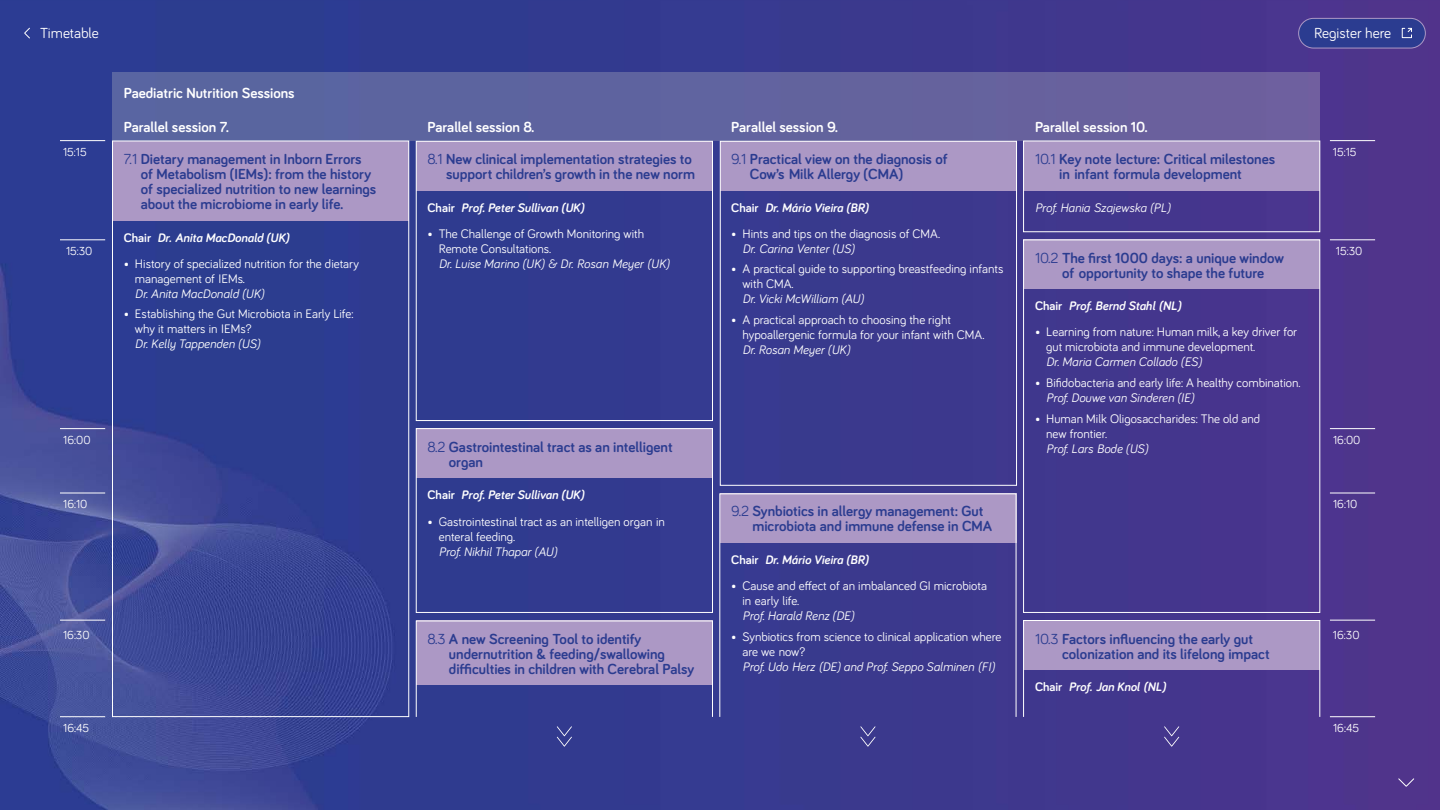
<style>
.page{position:relative;width:1440px;height:810px;background:#fff}
.page>*{position:absolute;margin:0;border:0;box-sizing:border-box;transform-origin:0 0}
.t1{font:700 15px/15px "Bariol";color:#2b3c90}
.t2{font:700 15px "Bariol";color:#fff}
.t3{font:15px "Bariol";color:#fff}
.t4{font:12.75px/15px "Bariol";color:#fff}
.t5{font:italic 12.75px "Bariol";color:#fff}
.t6{font:italic 700 12.75px "Bariol";color:#fff}
.t7{font:12px "Bariol";color:#fff}
.s1{font-weight:400}
.s2{font-style:normal}
</style>
<div class="page">
<img style="left:0;top:0;width:1440px;height:810px">
<hr style="left:60px;top:493px;width:45px;height:1px;background:#fff">
<hr style="left:1330px;top:493px;width:45px;height:1px;background:#fff">
<hr style="left:1330px;top:140px;width:45px;height:1px;background:#fff">
<hr style="left:1330px;top:240px;width:45px;height:1px;background:#fff">
<hr style="left:1330px;top:717px;width:45px;height:1px;background:#fff">
<hr style="left:1330px;top:428px;width:45px;height:1px;background:#fff">
<hr style="left:1330px;top:620px;width:45px;height:1px;background:#fff">
<svg style="left:24px;top:27px;width:7px;height:12px"></svg>
<hr style="left:60px;top:140px;width:45px;height:1px;background:#fff">
<hr style="left:60px;top:240px;width:45px;height:1px;background:#fff">
<hr style="left:60px;top:717px;width:45px;height:1px;background:#fff">
<hr style="left:60px;top:428px;width:45px;height:1px;background:#fff">
<hr style="left:60px;top:620px;width:45px;height:1px;background:#fff">
<div style="left:1024px;top:240px;width:296px;height:49px;background:#ac98c5"></div>
<div style="left:1024px;top:141px;width:296px;height:49px;background:#ac98c5"></div>
<div style="left:720px;top:141px;width:296px;height:49px;background:#ac98c5"></div>
<div style="left:416px;top:429px;width:296px;height:49px;background:#ac98c5"></div>
<div style="left:112px;top:72px;width:1208px;height:68px;background:#60639f"></div>
<div style="left:112px;top:141px;width:297px;height:79px;background:#ac98c5"></div>
<div style="left:416px;top:141px;width:296px;height:49px;background:#ac98c5"></div>
<div style="left:1024px;top:620px;width:296px;height:50px;background:#ac98c5"></div>
<div style="left:720px;top:493px;width:296px;height:49px;background:#ac98c5"></div>
<div style="left:416px;top:621px;width:296px;height:64px;background:#ac98c5"></div>
<svg style="left:557px;top:726px;width:15px;height:21px"></svg>
<svg style="left:1164px;top:726px;width:15px;height:21px"></svg>
<svg style="left:860px;top:726px;width:15px;height:21px"></svg>
<svg style="left:1398px;top:778px;width:17px;height:9px"></svg>
<div style="left:416px;top:141px;width:297px;height:280px;border:1px solid #fff"></div>
<div style="left:416px;top:428px;width:297px;height:185px;border:1px solid #fff"></div>
<div style="left:1299px;top:18px;width:126px;height:30px;background:#2b3c90;border-radius:15px"></div>
<div style="left:1298px;top:18px;width:128px;height:30px;border:1px solid #ac98c5;border-radius:15px"></div>
<svg style="left:1402px;top:27px;width:10px;height:11px"></svg>
<div style="left:112px;top:141px;width:297px;height:576px;border:1px solid #fff"></div>
<div style="left:1023px;top:141px;width:297px;height:91px;border:1px solid #fff"></div>
<div style="left:1023px;top:240px;width:297px;height:373px;border:1px solid #fff"></div>
<div style="left:1023px;top:620px;width:297px;height:97px;border:1px solid #fff"></div>
<div style="left:416px;top:621px;width:297px;height:96px;border:1px solid #fff"></div>
<div style="left:720px;top:141px;width:297px;height:345px;border:1px solid #fff"></div>
<p class="t3" style="left:40px;top:23px;width:60px">Timetable</p>
<p class="t2" style="left:124px;top:83px;width:172px">Paediatric Nutrition Sessions</p>
<p class="t2" style="left:124px;top:117px;width:107px">Parallel session 7.</p>
<p class="t2" style="left:428px;top:117px;width:109px">Parallel session 8.</p>
<p class="t2" style="left:731px;top:117px;width:109px">Parallel session 9.</p>
<p class="t2" style="left:1035px;top:117px;width:114px">Parallel session 10.</p>
<p class="t3" style="left:1314px;top:23px;width:79px">Register here</p>
<p class="t7" style="left:63px;top:144px;width:25px">15:15</p>
<p class="t7" style="left:1333px;top:144px;width:25px">15:15</p>
<p class="t1" style="left:141px;top:151px;width:237px;text-indent:-17px"><span class="s1">7.1</span> Dietary management in Inborn Errors of Metabolism (IEMs): from the history of specialized nutrition to new learnings about the microbiome in early life.</p>
<p class="t6" style="left:124px;top:229px;width:167px"><span class="s2">Chair</span> Dr. Anita MacDonald (UK)</p>
<p class="t4" style="left:135px;top:255px;width:226px;text-indent:-11px">• History of specialized nutrition for the dietary management of IEMs.</p>
<p class="t5" style="left:135px;top:285px;width:131px">Dr. Anita MacDonald (UK)</p>
<p class="t4" style="left:135px;top:306px;width:220px;text-indent:-11px">• Establishing the Gut Microbiota in Early Life: why it matters in IEMs?</p>
<p class="t5" style="left:135px;top:336px;width:127px">Dr. Kelly Tappenden (US)</p>
<p class="t1" style="left:428px;top:151px;width:269px;text-align:right"><span class="s1">8.1</span> New clinical implementation strategies to support children’s growth in the new norm</p>
<p class="t6" style="left:428px;top:199px;width:158px"><span class="s2">Chair</span> Prof. Peter Sullivan (UK)</p>
<p class="t4" style="left:439px;top:225px;width:207px;text-indent:-11px">• The Challenge of Growth Monitoring with<br>Remote Consultations.</p>
<p class="t5" style="left:439px;top:255px;width:232px">Dr. Luise Marino (UK) &amp; Dr. Rosan Meyer (UK)</p>
<p class="t1" style="left:750px;top:151px;width:199px;text-indent:-18px"><span class="s1">9.1</span> Practical view on the diagnosis of<br>Cow’s Milk Allergy (CMA)</p>
<p class="t6" style="left:731px;top:199px;width:139px"><span class="s2">Chair</span> Dr. Mário Vieira (BR)</p>
<p class="t4" style="left:731px;top:225px;width:210px">• Hints and tips on the diagnosis of CMA.</p>
<p class="t5" style="left:742px;top:240px;width:114px">Dr. Carina Venter (US)</p>
<p class="t4" style="left:742px;top:261px;width:262px;text-indent:-11px">• A practical guide to supporting breastfeeding infants with CMA.</p>
<p class="t5" style="left:742px;top:291px;width:123px">Dr. Vicki McWilliam (AU)</p>
<p class="t4" style="left:742px;top:312px;width:243px;text-indent:-11px">• A practical approach to choosing the right hypoallergenic formula for your infant with CMA.</p>
<p class="t5" style="left:742px;top:341px;width:109px">Dr. Rosan Meyer (UK)</p>
<p class="t1" style="left:1059px;top:151px;width:217px;text-indent:-24px"><span class="s1">10.1</span> Key note lecture: Critical milestones in infant formula development</p>
<p class="t5" style="left:1035px;top:199px;width:137px">Prof. Hania Szajewska (PL)</p>
<p class="t7" style="left:66px;top:243px;width:28px">15:30</p>
<p class="t7" style="left:1336px;top:243px;width:28px">15:30</p>
<p class="t1" style="left:1035px;top:250px;width:250px;text-align:center"><span class="s1">10.2</span> The first 1000 days: a unique window of opportunity to shape the future</p>
<p class="t6" style="left:1035px;top:297px;width:148px"><span class="s2">Chair</span> Prof. Bernd Stahl (NL)</p>
<p class="t4" style="left:1046px;top:324px;width:252px;text-indent:-11px">• Learning from nature: Human milk, a key driver for gut microbiota and immune development.</p>
<p class="t5" style="left:1046px;top:354px;width:157px">Dr. Maria Carmen Collado (ES)</p>
<p class="t4" style="left:1035px;top:375px;width:267px">• Bifidobacteria and early life: A healthy combination.</p>
<p class="t5" style="left:1046px;top:389px;width:149px">Prof. Douwe van Sinderen (IE)</p>
<p class="t4" style="left:1046px;top:410px;width:215px;text-indent:-11px">• Human Milk Oligosaccharides: The old and new frontier.</p>
<p class="t5" style="left:1046px;top:440px;width:103px">Prof. Lars Bode (US)</p>
<p class="t7" style="left:63px;top:431px;width:29px">16:00</p>
<p class="t7" style="left:1333px;top:431px;width:29px">16:00</p>
<p class="t1" style="left:449px;top:439px;width:225px;text-indent:-21px"><span class="s1">8.2</span> Gastrointestinal tract as an intelligent organ</p>
<p class="t6" style="left:428px;top:486px;width:158px"><span class="s2">Chair</span> Prof. Peter Sullivan (UK)</p>
<p class="t4" style="left:439px;top:513px;width:228px;text-indent:-11px">• Gastrointestinal tract as an intelligen organ in enteral feeding.</p>
<p class="t5" style="left:439px;top:543px;width:120px">Prof. Nikhil Thapar (AU)</p>
<p class="t7" style="left:63px;top:496px;width:26px">16:10</p>
<p class="t7" style="left:1333px;top:496px;width:26px">16:10</p>
<p class="t1" style="left:752px;top:503px;width:241px;text-indent:-21px"><span class="s1">9.2</span> Synbiotics in allergy management: Gut microbiota and immune defense in CMA</p>
<p class="t6" style="left:731px;top:551px;width:139px"><span class="s2">Chair</span> Dr. Mário Vieira (BR)</p>
<p class="t4" style="left:742px;top:578px;width:246px;text-indent:-11px">• Cause and effect of an imbalanced GI microbiota in early life.</p>
<p class="t5" style="left:742px;top:607px;width:113px">Prof. Harald Renz (DE)</p>
<p class="t4" style="left:742px;top:628px;width:261px;text-indent:-11px">• Synbiotics from science to clinical application where are we now?</p>
<p class="t5" style="left:742px;top:658px;width:254px">Prof. Udo Herz (DE) and Prof. Seppo Salminen (FI)</p>
<p class="t7" style="left:63px;top:627px;width:28px">16:30</p>
<p class="t7" style="left:1333px;top:627px;width:28px">16:30</p>
<p class="t1" style="left:1062px;top:630px;width:209px;text-indent:-27px"><span class="s1">10.3</span> Factors influencing the early gut colonization and its lifelong impact</p>
<p class="t6" style="left:1035px;top:678px;width:132px"><span class="s2">Chair</span> Prof. Jan Knol (NL)</p>
<p class="t1" style="left:449px;top:631px;width:247px;text-indent:-21px"><span class="s1">8.3</span> A new Screening Tool to identify undernutrition &amp; feeding/swallowing difficulties in children with Cerebral Palsy</p>
<p class="t7" style="left:63px;top:720px;width:28px">16:45</p>
<p class="t7" style="left:1333px;top:720px;width:28px">16:45</p>
</div>
